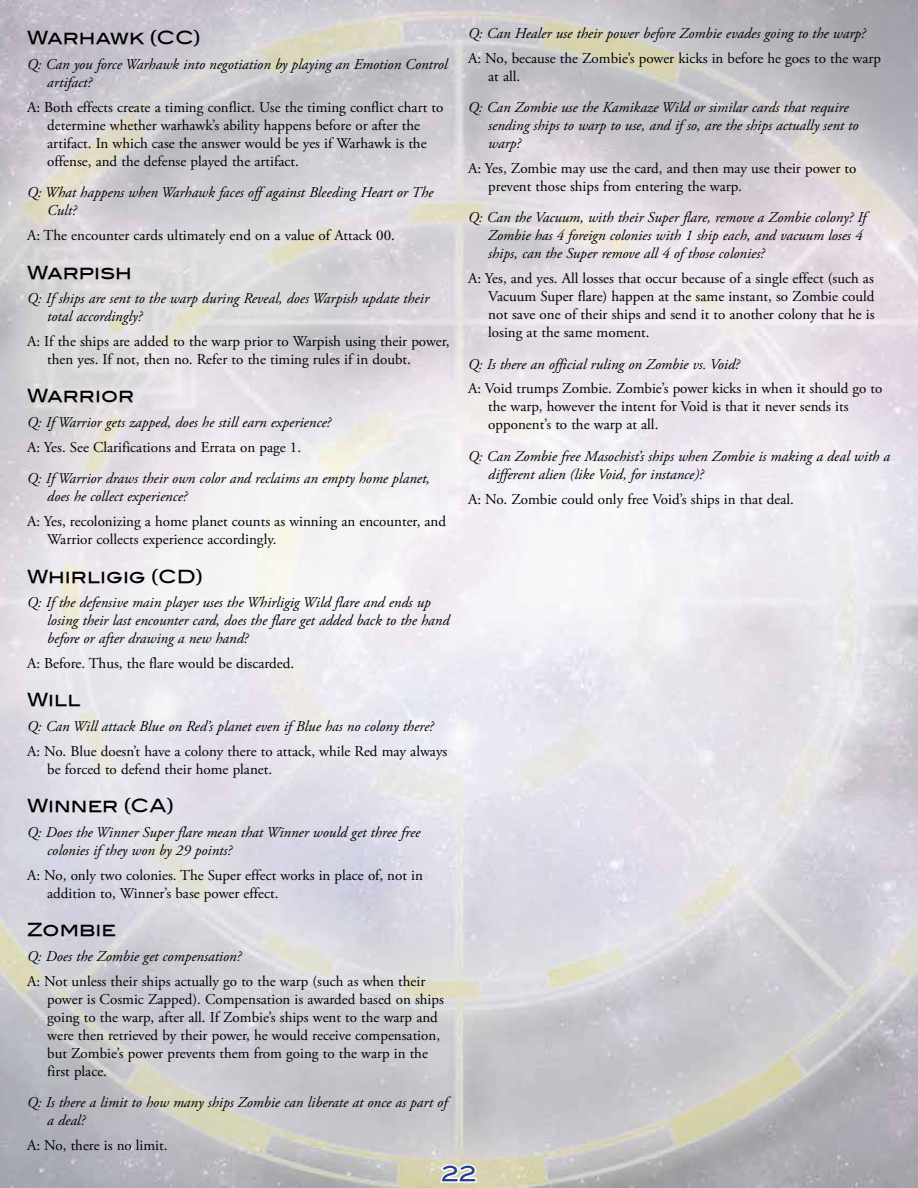
<style>
.page{position:relative;width:918px;height:1188px;background:#fff}
.page>*{position:absolute;margin:0;border:0;box-sizing:border-box;transform-origin:0 0}
.t1{font:21px "Blair Md ITCTT Medium";color:#25408f}
.t2{font:18px "Blair Md ITCTT Medium";color:#000}
.t3{font:15px/18px "Adobe Garamond Pro";color:#000}
.t4{font:italic 15px/18px "Adobe Garamond Pro";color:#000}
</style>
<div class="page">
<svg style="left:438px;top:1162px;width:40px;height:22px"></svg>
<p class="t2" style="left:27px;top:27px;width:175px">Warhawk (CC)</p>
<p class="t4" style="left:47px;top:56px;width:402px;text-indent:-20px">Q: Can you force Warhawk into negotiation by playing an Emotion Control artifact?</p>
<p class="t3" style="left:47px;top:99px;width:398px;text-indent:-20px">A: Both effects create a timing conflict. Use the timing conflict chart to determine whether warhawk’s ability happens before or after the artifact. In which case the answer would be yes if Warhawk is the offense, and the defense played the artifact.</p>
<p class="t4" style="left:47px;top:184px;width:388px;text-indent:-20px">Q: What happens when Warhawk faces off against Bleeding Heart or The<br>Cult?</p>
<p class="t3" style="left:27px;top:227px;width:369px">A: The encounter cards ultimately end on a value of Attack 00.</p>
<p class="t2" style="left:27px;top:261px;width:106px">Warpish</p>
<p class="t4" style="left:47px;top:290px;width:383px;text-indent:-20px">Q: If ships are sent to the warp during Reveal, does Warpish update their total accordingly?</p>
<p class="t3" style="left:47px;top:333px;width:404px;text-indent:-20px">A: If the ships are added to the warp prior to Warpish using their power, then yes. If not, then no. Refer to the timing rules if in doubt.</p>
<p class="t2" style="left:27px;top:385px;width:109px">Warrior</p>
<p class="t4" style="left:27px;top:414px;width:306px">Q: If Warrior gets zapped, does he still earn experience?</p>
<p class="t3" style="left:27px;top:439px;width:276px">A: Yes. See Clarifications and Errata on page 1.</p>
<p class="t4" style="left:47px;top:470px;width:384px;text-indent:-20px">Q: If Warrior draws their own color and reclaims an empty home planet, does he collect experience?</p>
<p class="t3" style="left:47px;top:513px;width:400px;text-indent:-20px">A: Yes, recolonizing a home planet counts as winning an encounter, and<br>Warrior collects experience accordingly.</p>
<p class="t2" style="left:27px;top:565px;width:177px">Whirligig (CD)</p>
<p class="t4" style="left:47px;top:594px;width:404px;text-indent:-20px">Q: If the defensive main player uses the Whirligig Wild flare and ends up losing their last encounter card, does the flare get added back to the hand before or after drawing a new hand?</p>
<p class="t3" style="left:27px;top:655px;width:269px">A: Before. Thus, the flare would be discarded.</p>
<p class="t2" style="left:27px;top:689px;width:55px">Will</p>
<p class="t4" style="left:27px;top:718px;width:408px">Q: Can Will attack Blue on Red’s planet even if Blue has no colony there?</p>
<p class="t3" style="left:47px;top:743px;width:402px;text-indent:-20px">A: No. Blue doesn’t have a colony there to attack, while Red may always be forced to defend their home planet.</p>
<p class="t2" style="left:27px;top:795px;width:149px">Winner (CA)</p>
<p class="t4" style="left:47px;top:824px;width:375px;text-indent:-20px">Q: Does the Winner Super flare mean that Winner would get three free colonies if they won by 29 points?</p>
<p class="t3" style="left:47px;top:867px;width:377px;text-indent:-20px">A: No, only two colonies. The Super effect works in place of, not in addition to, Winner’s base power effect.</p>
<p class="t2" style="left:27px;top:919px;width:91px">Zombie</p>
<p class="t4" style="left:27px;top:948px;width:216px">Q: Does the Zombie get compensation?</p>
<p class="t3" style="left:47px;top:973px;width:398px;text-indent:-20px">A: Not unless their ships actually go to the warp (such as when their power is Cosmic Zapped). Compensation is awarded based on ships going to the warp, after all. If Zombie’s ships went to the warp and were then retrieved by their power, he would receive compensation, but Zombie’s power prevents them from going to the warp in the first place.</p>
<p class="t4" style="left:47px;top:1094px;width:402px;text-indent:-20px">Q: Is there a limit to how many ships Zombie can liberate at once as part of a deal?</p>
<p class="t3" style="left:27px;top:1137px;width:142px">A: No, there is no limit.</p>
<p class="t4" style="left:468px;top:25px;width:399px">Q: Can Healer use their power before Zombie evades going to the warp?</p>
<p class="t3" style="left:488px;top:49px;width:394px;text-indent:-20px">A: No, because the Zombie’s power kicks in before he goes to the warp at all.</p>
<p class="t4" style="left:488px;top:99px;width:372px;text-indent:-20px">Q: Can Zombie use the Kamikaze Wild or similar cards that require sending ships to warp to use, and if so, are the ships actually sent to warp?</p>
<p class="t3" style="left:488px;top:160px;width:370px;text-indent:-20px">A: Yes, Zombie may use the card, and then may use their power to prevent those ships from entering the warp.</p>
<p class="t4" style="left:488px;top:209px;width:379px;text-indent:-20px">Q: Can the Vacuum, with their Super flare, remove a Zombie colony? If<br>Zombie has 4 foreign colonies with 1 ship each, and vacuum loses 4 ships, can the Super remove all 4 of those colonies?</p>
<p class="t3" style="left:488px;top:270px;width:388px;text-align:justify;text-indent:-20px">A: Yes, and yes. All losses that occur because of a single effect (such as Vacuum Super flare) happen at the same instant, so Zombie could not save one of their ships and send it to another colony that he is losing at the same moment.</p>
<p class="t4" style="left:468px;top:355px;width:273px">Q: Is there an official ruling on Zombie vs. Void?</p>
<p class="t3" style="left:488px;top:380px;width:396px;text-indent:-20px">A: Void trumps Zombie. Zombie’s power kicks in when it should go to the warp, however the intent for Void is that it never sends its opponent’s to the warp at all.</p>
<p class="t4" style="left:488px;top:448px;width:403px;text-indent:-20px">Q: Can Zombie free Masochist’s ships when Zombie is making a deal with a different alien (like Void, for instance)?</p>
<p class="t3" style="left:468px;top:490px;width:327px">A: No. Zombie could only free Void’s ships in that deal.</p>
<h1 class="t1" style="left:441px;top:1161px;width:37px">22</h1>
</div>
